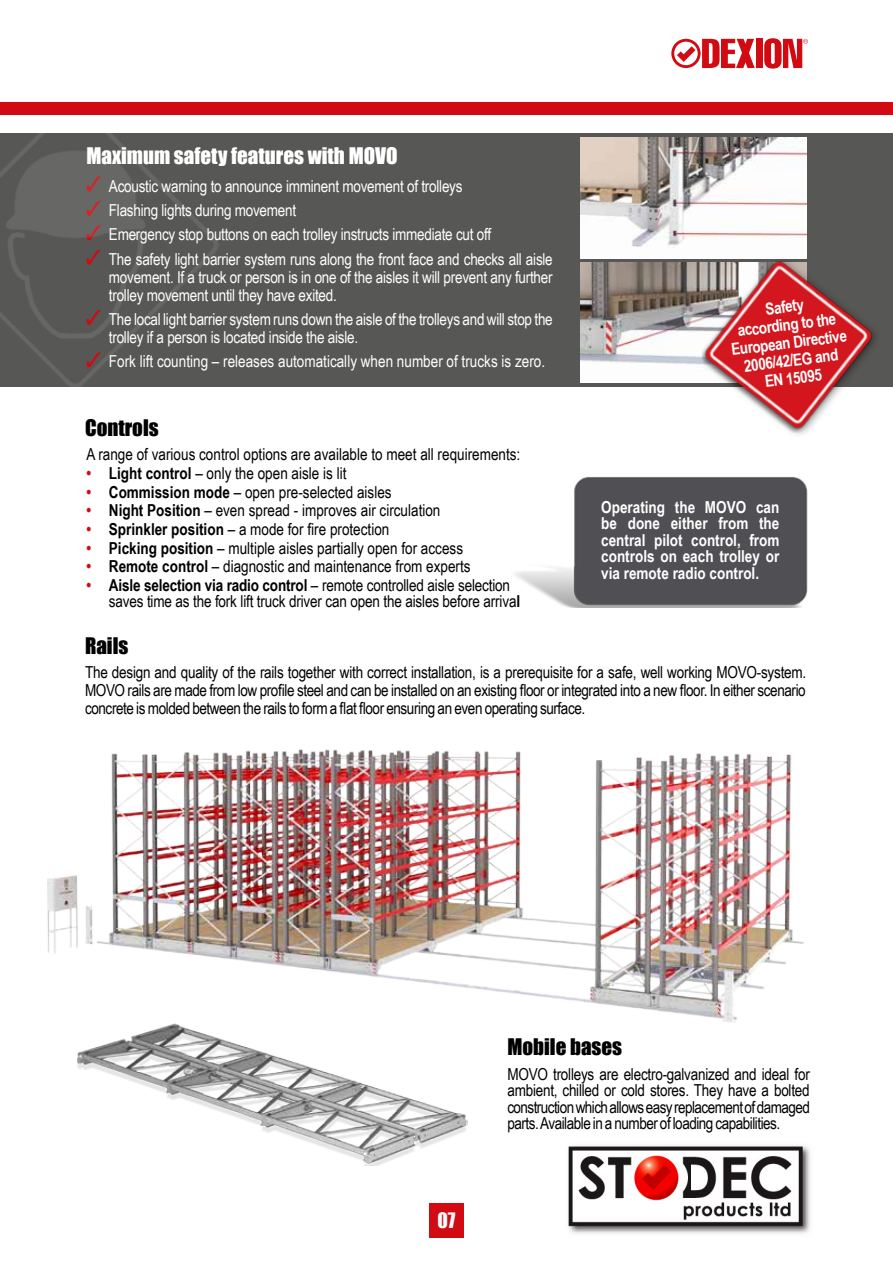
<style>
.page{position:relative;width:893px;height:1263px;background:#fff}
.page>*{position:absolute;margin:0;border:0;box-sizing:border-box;transform-origin:0 0}
.t1{font:21px "Impact";color:#fff}
.t2{font:21px "Impact";color:#000}
.t3{font:19.5px "Impact";color:#fff}
.t4{font:16.5px/16.5px "Arial Narrow";color:#000;text-align:justify}
.t5{font:16.5px/24.5px "Arial Narrow";letter-spacing:-.015em;color:#fff}
.t6{font:700 16.5px/16.5px "Arial Narrow";color:#fff;text-align:justify}
.s1{font-weight:700;color:#d20a11}
.s2{font-weight:700}
</style>
<div class="page">
<div style="left:0;top:102px;width:892px;height:13px;background:#d20a11"></div>
<div style="left:429px;top:1203px;width:34px;height:34px;background:#d20a11"></div>
<div style="left:756px;top:39px;width:6px;height:29px;background:#d20a11"></div>
<svg style="left:671px;top:39px;width:84px;height:29px"></svg>
<svg style="left:764px;top:38px;width:44px;height:30px"></svg>
<div style="left:0;top:134px;width:892px;height:253px;background:#575756"></div>
<img style="left:47px;top:749px;width:757px;height:274px">
<img style="left:74px;top:1022px;width:394px;height:143px">
<img style="left:581px;top:262px;width:114px;height:120px">
<img style="left:580px;top:138px;width:226px;height:120px">
<img style="left:514px;top:477px;width:294px;height:130px">
<img style="left:695px;top:251px;width:180px;height:184px">
<img style="left:0;top:134px;width:218px;height:252px">
<img style="left:568px;top:1145px;width:242px;height:89px">
<p class="t1" style="left:86px;top:143px;width:313px">Maximum safety features with MOVO</p>
<p class="t5" style="left:109px;top:173px;width:445px">Acoustic warning to announce imminent movement of trolleys<br>Flashing lights during movement<br>Emergency stop buttons on each trolley instructs immediate cut off<br>The safety light barrier system runs along the front face and checks all aisle</p>
<p class="t5" style="left:109px;top:268px;width:445px;line-height:18px">movement. If a truck or person is in one of the aisles it will prevent any further trolley movement until they have exited.</p>
<p class="t5" style="left:109px;top:310px;width:445px;line-height:18px">The local light barrier system runs down the aisle of the trolleys and will stop the trolley if a person is located inside the aisle.</p>
<p class="t5" style="left:109px;top:349px;width:438px">Fork lift counting – releases automatically when number of trucks is zero.</p>
<p class="t2" style="left:85px;top:415px;width:75px">Controls</p>
<p class="t4" style="left:86px;top:446px;width:435px">A range of various control options are available to meet all requirements:</p>
<p class="t4" style="left:86px;top:465px;width:262px"><span class="s1">•</span> <span class="s2">Light control</span> – only the open aisle is lit</p>
<p class="t4" style="left:86px;top:483px;width:307px"><span class="s1">•</span> <span class="s2">Commission mode</span> – open pre-selected aisles</p>
<p class="t4" style="left:86px;top:502px;width:356px"><span class="s1">•</span> <span class="s2">Night Position</span> – even spread - improves air circulation</p>
<p class="t4" style="left:86px;top:521px;width:305px"><span class="s1">•</span> <span class="s2">Sprinkler position</span> – a mode for fire protection</p>
<p class="t4" style="left:86px;top:539px;width:378px"><span class="s1">•</span> <span class="s2">Picking position</span> – multiple aisles partially open for access</p>
<p class="t4" style="left:86px;top:558px;width:386px"><span class="s1">•</span> <span class="s2">Remote control</span> – diagnostic and maintenance from experts</p>
<p class="t4" style="left:109px;top:577px;width:413px;text-indent:-23px"><span class="s1">•</span> <span class="s2">Aisle selection via radio control</span> – remote controlled aisle selection saves time as the fork lift truck driver can open the aisles before arriva<span class="s2">l</span></p>
<p class="t2" style="left:85px;top:633px;width:45px">Rails</p>
<p class="t6" style="left:726px;top:305px;width:118px;line-height:18px;text-align:center;rotate:-7deg">Safety<br>according to the<br>European Directive<br>2006/42/EG and<br>EN 15095</p>
<p class="t6" style="left:601px;top:498px;width:180px">Operating the MOVO can be done either from the central pilot control, from controls on each trolley or via remote radio control.</p>
<p class="t4" style="left:85px;top:663px;width:723px;line-height:18px">The design and quality of the rails together with correct installation, is a prerequisite for a safe, well working MOVO-system.<br>MOVO rails are made from low profile steel and can be installed on an existing floor or integrated into a new floor. In either scenario concrete is molded between the rails to form a flat floor ensuring an even operating surface.</p>
<p class="t2" style="left:507px;top:1034px;width:116px">Mobile bases</p>
<p class="t3" style="left:437px;top:1208px;width:20px">07</p>
<p class="t4" style="left:507px;top:1065px;width:304px">MOVO trolleys are electro-galvanized and ideal for ambient, chilled or cold stores. They have a bolted construction which allows easy replacement of damaged parts. Available in a number of loading capabilities.</p>
</div>
